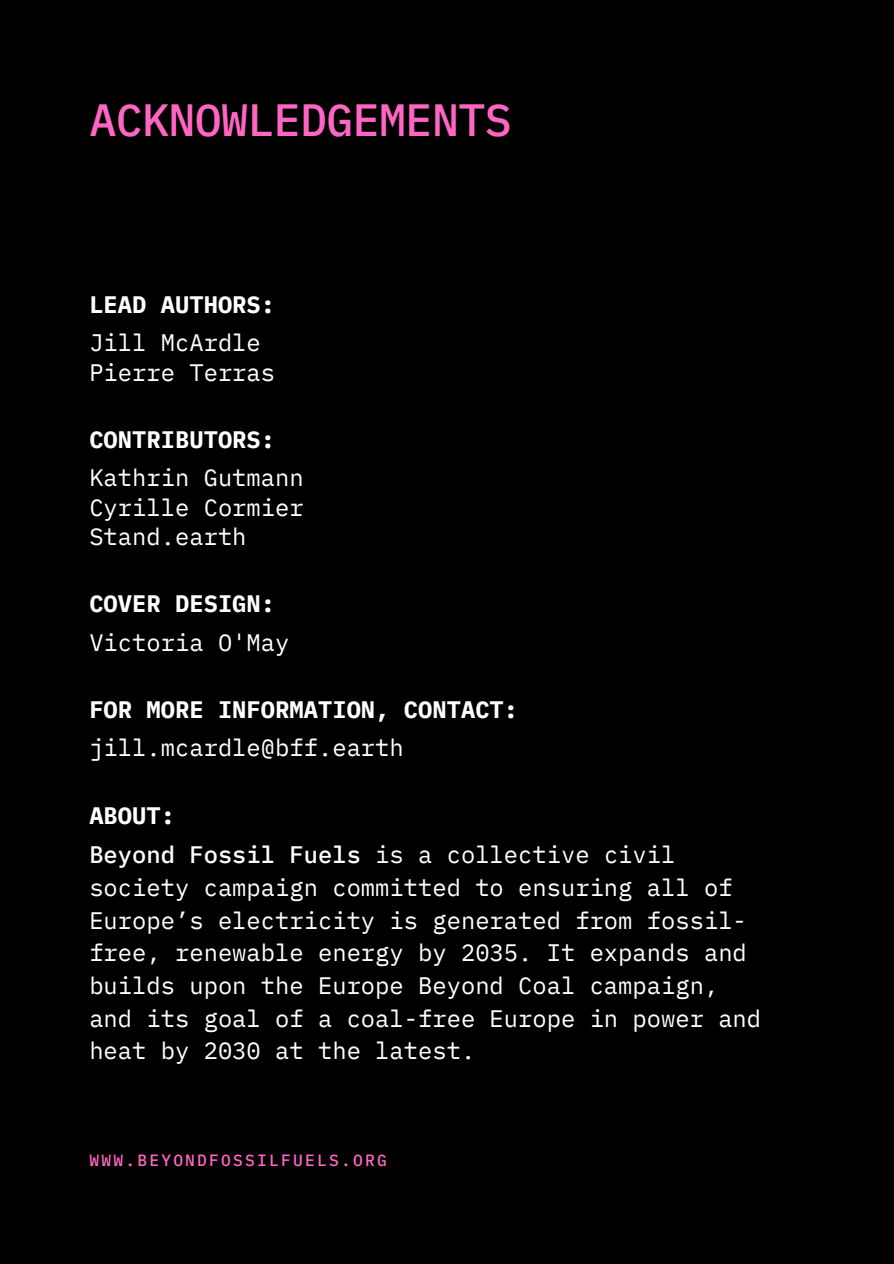
<style>
.page{position:relative;width:894px;height:1264px;background:#fff}
.page>*{position:absolute;margin:0;border:0;box-sizing:border-box;transform-origin:0 0}
.t1{font:500 45px "IBM Plex Mono";letter-spacing:-.015em;color:#ff66c4}
.t2{font:23.7px/32.7px "IBM Plex Mono";color:#fff}
.t3{font:700 23.7px/38.2px "IBM Plex Mono";color:#fff}
.t4{font:500 16.2px "IBM Plex Mono";letter-spacing:.135em;color:#ff66c4}
.s1{font-weight:400}
.s2{font-weight:700}
.s3{font-weight:500}
</style>
<div class="page">
<div style="left:0;top:0;width:893px;height:1263px;background:#000"></div>
<h3 class="t1" style="left:89px;top:90px;width:424px">ACKNOWLEDGEMENTS</h3>
<p class="t3" style="left:89px;top:285px;width:187px">LEAD AUTHORS:<br><span class="s1">Jill McArdle</span></p>
<p class="t2" style="left:89px;top:355px;width:187px">Pierre Terras</p>
<h2 class="t2" style="left:89px;top:420px;width:216px;line-height:38.2px"><span class="s2">CONTRIBUTORS:<br></span>Kathrin Gutmann</h2>
<h2 class="t2" style="left:89px;top:492px;width:216px;line-height:29.2px">Cyrille Cormier<br>Stand.earth</h2>
<h3 class="t2" style="left:89px;top:584px;width:201px;line-height:38.2px"><span class="s2">COVER DESIGN:<br></span>Victoria O'May</h3>
<h3 class="t3" style="left:89px;top:690px;width:430px">FOR MORE INFORMATION, CONTACT: <span class="s1">jill.mcardle@bff.earth</span></h3>
<h2 class="t2" style="left:89px;top:795px;width:587px;line-height:39.3px"><span class="s2">ABOUT:<br></span><span class="s3">Beyond Fossil Fuels</span> is a collective civil</h2>
<h2 class="t2" style="left:89px;top:870px;width:673px">society campaign committed to ensuring all of Europe’s electricity is generated from fossil&shy;free, renewable energy by 2035. It expands and builds upon the Europe Beyond Coal campaign, and its goal of a coal-free Europe in power and heat by 2030 at the latest.</h2>
<p class="t4" style="left:89px;top:1149px;width:299px">WWW.BEYONDFOSSILFUELS.ORG</p>
</div>
